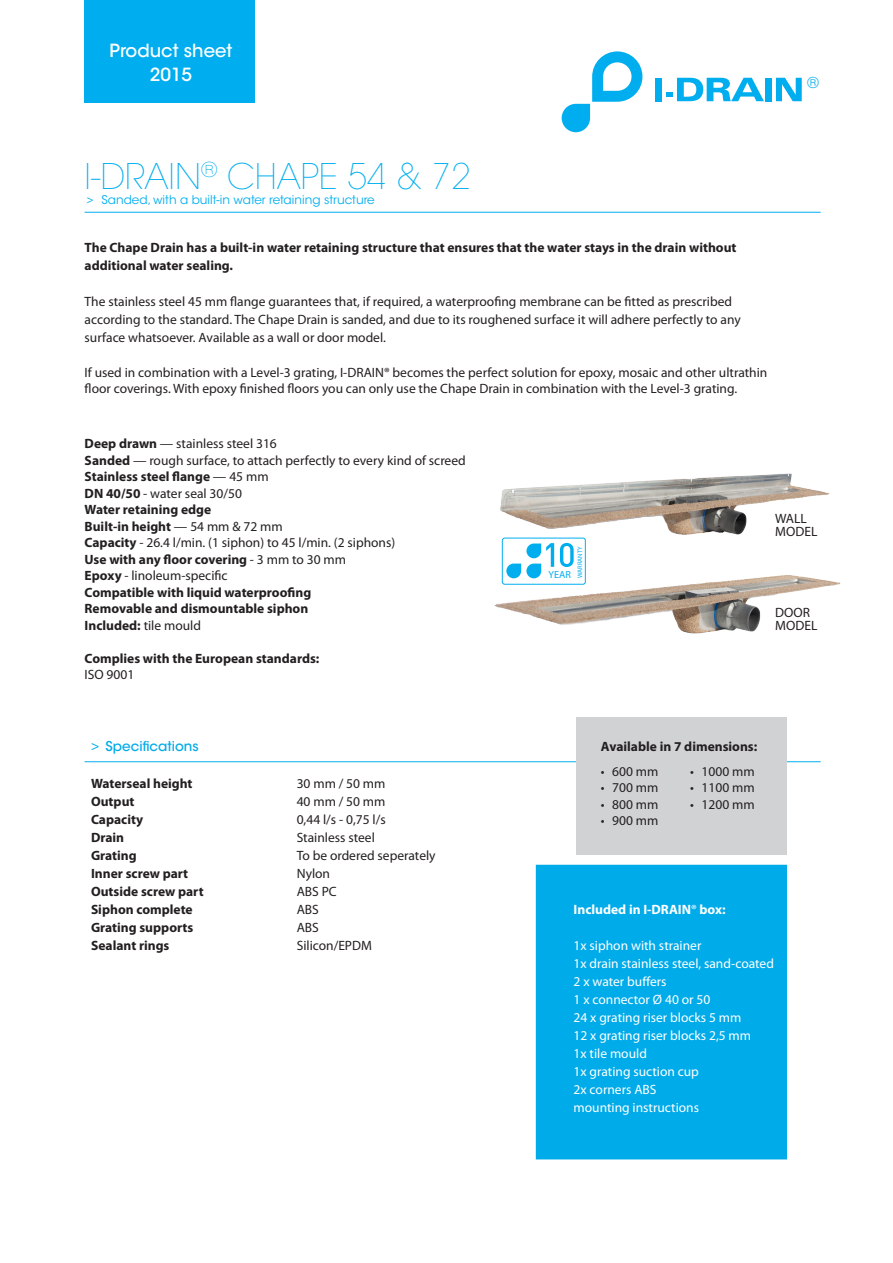
<style>
.page{position:relative;width:893px;height:1263px;background:#fff}
.page>*{position:absolute;margin:0;border:0;box-sizing:border-box;transform-origin:0 0}
.t1{font:200 35.1px "ITC Avant Garde Std";color:#00aeef}
.t2{font:500 18px/24px "ITC Avant Garde Std";color:#fff;text-align:center}
.t3{font:14.85px "ITC Avant Garde Std";color:#00aeef}
.tekst{font:13.5px/18px "Myriad Pro";color:#231f20}
.tekst-2{font:700 13.5px/18px "Myriad Pro";color:#231f20}
.t4{font:13.5px "Myriad Pro";color:#fff}
.t5{font:700 13.5px "Myriad Pro";color:#fff}
.t6{font:500 13.5px "ITC Avant Garde Std";color:#00abea}
.t7{font:13.5px "ITC Avant Garde Std";color:#00abea}
.t8{font:12px "ITC Avant Garde Std";color:#00aeef}
.t9{font:11.1px "ITC Avant Garde Std";color:#00aeef}
.t10{font:700 10.2px "DIN";color:#00aeef}
.t11{font:700 6.6px "DIN";color:#00aeef}
.s1{font-weight:700}
.s2{font-weight:400}
</style>
<div class="page">
<img style="left:512px;top:473px;width:296px;height:16px">
<img style="left:494px;top:489px;width:347px;height:145px">
<hr style="left:85px;top:761px;width:736px;height:1px;background:#00aeef">
<div style="left:536px;top:865px;width:251px;height:294px;background:#00abea"></div>
<hr style="left:85px;top:212px;width:736px;height:1px;background:#00aeef">
<svg style="left:562px;top:51px;width:80px;height:81px"></svg>
<div style="left:655px;top:78px;width:7px;height:23px;background:#00aeef"></div>
<div style="left:765px;top:78px;width:7px;height:23px;background:#00aeef"></div>
<svg style="left:776px;top:78px;width:26px;height:23px"></svg>
<svg style="left:666px;top:78px;width:98px;height:23px"></svg>
<div style="left:502px;top:538px;width:84px;height:47px;border:1px solid #00aeef;border-radius:2px"></div>
<svg style="left:506px;top:543px;width:48px;height:35px"></svg>
<svg style="left:560px;top:543px;width:14px;height:24px"></svg>
<div style="left:576px;top:717px;width:211px;height:137px;background:#d1d2d4"></div>
<div style="left:84px;top:0;width:171px;height:102px;background:#00aeef"></div>
<p class="t2" style="left:110px;top:39px;width:124px">Product sheet<br>2015</p>
<p class="t3" style="left:807px;top:74px;width:13px">®</p>
<p class="t1" style="left:85px;top:156px;width:387px">I-DRAIN<sup>®</sup> CHAPE 54 &amp; 72</p>
<p class="t9" style="left:87px;top:192px;width:8px">&gt;</p>
<p class="t8" style="left:101px;top:192px;width:275px">Sanded, with a built-in water retaining structure</p>
<p class="tekst-2" style="left:85px;top:238px;width:653px">The Chape Drain has a built-in water retaining structure that ensures that the water stays in the drain without additional water sealing.</p>
<p class="tekst" style="left:85px;top:292px;width:658px">The stainless steel 45 mm flange guarantees that, if required, a waterproofing membrane can be fitted as prescribed according to the standard. The Chape Drain is sanded, and due to its roughened surface it will adhere perfectly to any surface whatsoever. Available as a wall or door model.</p>
<p class="tekst" style="left:85px;top:364px;width:684px;line-height:16.5px">If used in combination with a Level-3 grating, I-DRAIN® becomes the perfect solution for epoxy, mosaic and other ultrathin floor coverings. With epoxy finished floors you can only use the Chape Drain in combination with the Level-3 grating.</p>
<p class="tekst" style="left:85px;top:435px;width:194px"><span class="s1">Deep drawn</span> — stainless steel 316</p>
<p class="tekst" style="left:85px;top:451px;width:383px"><span class="s1">Sanded</span> — rough surface, to attach perfectly to every kind of screed</p>
<p class="tekst-2" style="left:85px;top:467px;width:185px">Stainless steel flange <span class="s2">— 45 mm</span></p>
<p class="tekst" style="left:85px;top:484px;width:159px"><span class="s1">DN 40/50</span> - water seal 30/50</p>
<p class="tekst-2" style="left:85px;top:500px;width:128px">Water retaining edge</p>
<p class="tekst-2" style="left:85px;top:517px;width:200px">Built-in height <span class="s2">— 54 mm &amp; 72 mm</span></p>
<p class="tekst" style="left:85px;top:534px;width:312px"><span class="s1">Capacity</span> - 26.4 l/min. (1 siphon) to 45 l/min. (2 siphons)</p>
<p class="tekst-2" style="left:85px;top:550px;width:263px">Use with any floor covering <span class="s2">- 3 mm to 30 mm</span></p>
<p class="tekst" style="left:85px;top:567px;width:144px"><span class="s1">Epoxy</span> - linoleum-specific</p>
<p class="tekst-2" style="left:85px;top:583px;width:228px">Compatible with liquid waterproofing</p>
<p class="tekst-2" style="left:85px;top:599px;width:225px">Removable and dismountable siphon</p>
<p class="tekst-2" style="left:85px;top:616px;width:118px">Included: <span class="s2">tile mould</span></p>
<p class="tekst-2" style="left:85px;top:649px;width:236px">Complies with the European standards:</p>
<p class="tekst" style="left:85px;top:666px;width:51px">ISO 9001</p>
<p class="t11" style="left:576px;top:578px;width:33px;rotate:-90deg">WARRANTY</p>
<p class="t10" style="left:549px;top:568px;width:24px">YEAR</p>
<p class="tekst" style="left:775px;top:509px;width:33px">WALL</p>
<p class="tekst" style="left:775px;top:522px;width:44px">MODEL</p>
<p class="tekst" style="left:775px;top:603px;width:36px">DOOR</p>
<p class="tekst" style="left:775px;top:617px;width:44px">MODEL</p>
<p class="t7" style="left:91px;top:737px;width:10px">&gt;</p>
<p class="t6" style="left:106px;top:738px;width:95px">Specifications</p>
<p class="tekst-2" style="left:91px;top:774px;width:103px">Waterseal height</p>
<p class="tekst-2" style="left:91px;top:792px;width:45px">Output</p>
<p class="tekst-2" style="left:91px;top:810px;width:54px">Capacity</p>
<p class="tekst-2" style="left:91px;top:828px;width:35px">Drain</p>
<p class="tekst-2" style="left:91px;top:846px;width:47px">Grating</p>
<p class="tekst-2" style="left:91px;top:864px;width:99px">Inner screw part</p>
<p class="tekst-2" style="left:91px;top:882px;width:114px">Outside screw part</p>
<p class="tekst-2" style="left:91px;top:900px;width:103px">Siphon complete</p>
<p class="tekst-2" style="left:91px;top:918px;width:104px">Grating supports</p>
<p class="tekst-2" style="left:91px;top:936px;width:80px">Sealant rings</p>
<p class="tekst" style="left:297px;top:774px;width:90px">30 mm / 50 mm</p>
<p class="tekst" style="left:297px;top:792px;width:90px">40 mm / 50 mm</p>
<p class="tekst" style="left:297px;top:810px;width:91px">0,44 l/s - 0,75 l/s</p>
<p class="tekst" style="left:297px;top:828px;width:80px">Stainless steel</p>
<p class="tekst" style="left:297px;top:846px;width:140px">To be ordered seperately</p>
<p class="tekst" style="left:297px;top:864px;width:35px">Nylon</p>
<p class="tekst" style="left:297px;top:882px;width:42px">ABS PC</p>
<p class="tekst" style="left:297px;top:900px;width:24px">ABS</p>
<p class="tekst" style="left:297px;top:918px;width:24px">ABS</p>
<p class="tekst" style="left:297px;top:936px;width:77px">Silicon/EPDM</p>
<p class="tekst-2" style="left:601px;top:737px;width:158px">Available in 7 dimensions:</p>
<p class="tekst" style="left:601px;top:762px;width:59px">• 600 mm</p>
<p class="tekst" style="left:601px;top:779px;width:59px">• 700 mm</p>
<p class="tekst" style="left:601px;top:795px;width:59px">• 800 mm</p>
<p class="tekst" style="left:601px;top:811px;width:59px">• 900 mm</p>
<p class="tekst" style="left:690px;top:762px;width:66px">• 1000 mm</p>
<p class="tekst" style="left:690px;top:779px;width:66px">• 1100 mm</p>
<p class="tekst" style="left:690px;top:795px;width:66px">• 1200 mm</p>
<p class="t5" style="left:574px;top:901px;width:153px">Included in I-DRAIN<span class="s2">®</span> box:</p>
<p class="t4" style="left:574px;top:937px;width:129px">1x siphon with strainer</p>
<p class="t4" style="left:574px;top:955px;width:202px">1x drain stainless steel, sand-coated</p>
<p class="t4" style="left:574px;top:973px;width:95px">2 x water buffers</p>
<p class="t4" style="left:574px;top:991px;width:138px">1 x connector Ø 40 or 50</p>
<p class="t4" style="left:574px;top:1009px;width:169px">24 x grating riser blocks 5 mm</p>
<p class="t4" style="left:574px;top:1027px;width:179px">12 x grating riser blocks 2,5 mm</p>
<p class="t4" style="left:574px;top:1045px;width:75px">1x tile mould</p>
<p class="t4" style="left:574px;top:1063px;width:127px">1x grating suction cup</p>
<p class="t4" style="left:574px;top:1081px;width:84px">2x corners ABS</p>
<p class="t4" style="left:574px;top:1099px;width:127px">mounting instructions</p>
</div>
